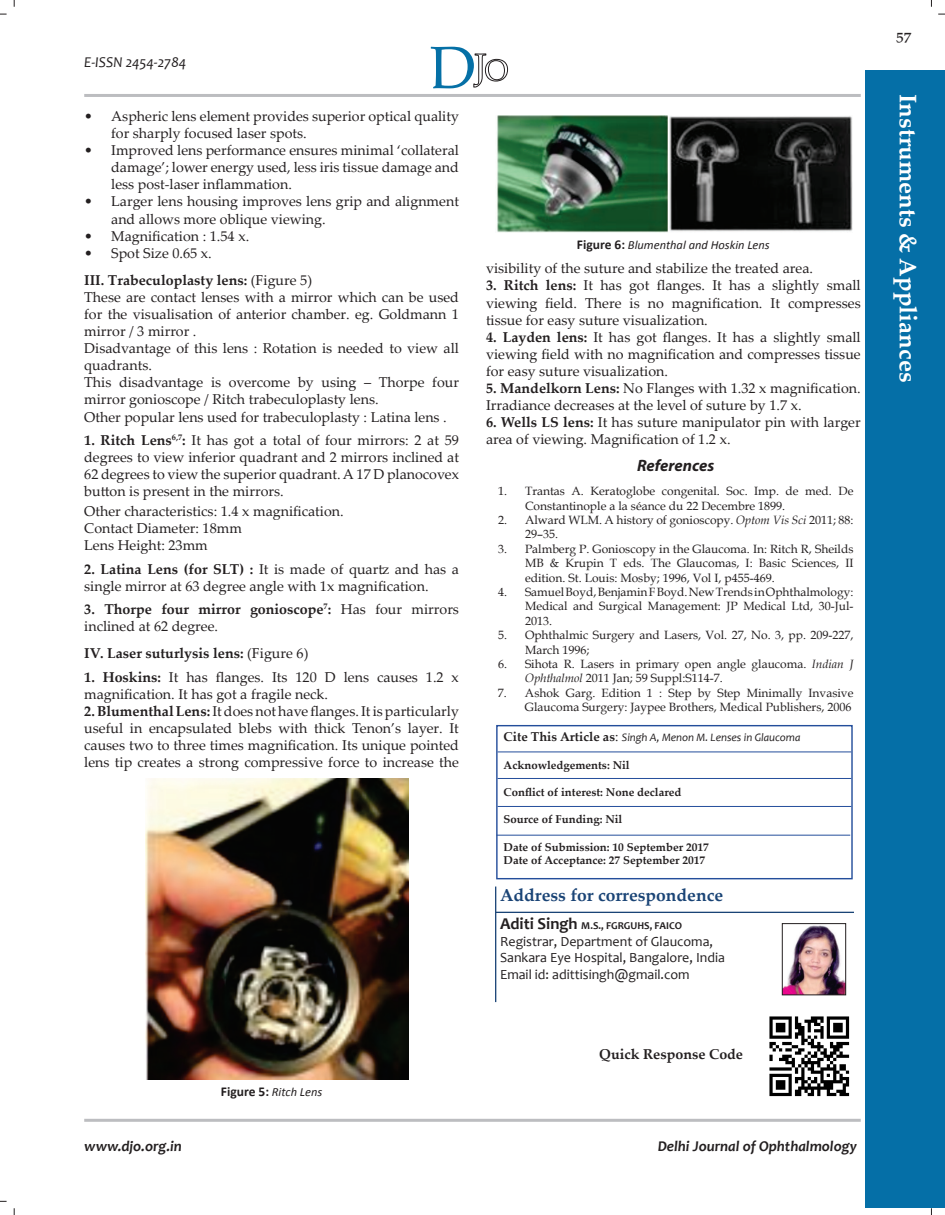
<style>
.page{position:relative;width:945px;height:1215px;background:#fff}
.page>*{position:absolute;margin:0;border:0;box-sizing:border-box;transform-origin:0 0}
.HEAD{font:700 24px "Palatino Linotype";color:#fff}
.t1{font:24px "Palatino Linotype";color:#231f20}
.BODY_TEXT{font:700 17.4px "Palatino Linotype";color:#1a4476}
.Reference{font:italic 700 16.5px "Myriad Pro";color:#231f20}
.t2{font:italic 700 15px "Candara";color:#231f20}
.t3{font:italic 15px "Candara";color:#231f20}
.BODY_TEXT-2{font:14.25px/17.1px "Palatino Linotype";color:#231f20}
.INDENT_1{font:14.25px/17.1px "Palatino Linotype";color:#231f20}
.BODY_TEXT-3{font:700 14.25px "Palatino Linotype";color:#231f20}
.BODY_TEXT-4{font:13.95px "Candara";color:#231f20}
.Figure_Legends{font:italic 12.45px "Calibri";color:#231f20}
.Reference-2{font:12px/14.4px "Book Antiqua";color:#231f20}
.BODY_TEXT-5{font:700 11.4px "Palatino Linotype";color:#231f20}
.BODY_TEXT-6{font:italic 11.4px "Candara";color:#231f20}
.BODY_TEXT-7{font:700 10.5px "Candara";color:#231f20}
.s1{font-weight:400}
.s2{font-weight:700}
.s3{font-weight:700;font-style:normal;font-size:13.5px}
.s4{font-style:italic}
.s5{font-family:"Palatino Linotype";font-weight:700;font-style:normal;font-size:12.75px}
.s6{font-family:"Palatino Linotype";font-style:normal;font-size:13.5px}
.s7{font-size:16.65px}
</style>
<div class="page">
<hr style="left:84px;top:94px;width:777px;height:3px;background:#bcbdc0">
<div style="left:865px;top:71px;width:80px;height:1137px;background:#056fa7"></div>
<hr style="left:84px;top:1119px;width:777px;height:3px;background:#bcbdc0">
<svg style="left:473px;top:54px;width:35px;height:33px"></svg>
<img style="left:145px;top:779px;width:263px;height:301px">
<img style="left:497px;top:116px;width:356px;height:117px">
<hr style="left:496px;top:912px;width:358px;height:1px;background:#1a4476">
<hr style="left:495px;top:887px;width:1px;height:115px;background:#1a4476">
<img style="left:784px;top:925px;width:60px;height:68px">
<div style="left:782px;top:923px;width:64px;height:72px;border:1px solid #231f20"></div>
<img style="left:769px;top:1016px;width:81px;height:81px">
<div style="left:496px;top:725px;width:357px;height:154px;border:1px solid #244e9b"></div>
<hr style="left:498px;top:752px;width:353px;height:1px;background:#244e9b">
<hr style="left:498px;top:778px;width:353px;height:1px;background:#244e9b">
<hr style="left:498px;top:806px;width:353px;height:1px;background:#244e9b">
<hr style="left:497px;top:835px;width:353px;height:1px;background:#244e9b">
<p class="t3" style="left:84px;top:53px;width:104px">E-ISSN 2454-2784</p>
<p class="INDENT_1" style="left:111px;top:107px;width:349px;text-indent:-27px">• Aspheric lens element provides superior optical quality for sharply focused laser spots.</p>
<p class="INDENT_1" style="left:111px;top:141px;width:349px;text-align:justify;text-indent:-27px">• Improved lens performance ensures minimal ‘collateral damage’; lower energy used, less iris tissue damage and less post-laser inflammation.</p>
<p class="INDENT_1" style="left:111px;top:193px;width:349px;text-indent:-27px">• Larger lens housing improves lens grip and alignment and allows more oblique viewing.</p>
<p class="INDENT_1" style="left:84px;top:227px;width:167px">• Magnification : 1.54 x.</p>
<p class="INDENT_1" style="left:84px;top:244px;width:129px">• Spot Size 0.65 x.</p>
<p class="BODY_TEXT-3" style="left:84px;top:270px;width:229px">III. Trabeculoplasty lens: <span class="s1">(Figure 5)</span></p>
<p class="BODY_TEXT-2" style="left:84px;top:288px;width:376px;text-align:justify">These are contact lenses with a mirror which can be used for the visualisation of anterior chamber. eg. Goldmann 1 mirror / 3 mirror .</p>
<p class="BODY_TEXT-2" style="left:84px;top:339px;width:376px">Disadvantage of this lens : Rotation is needed to view all quadrants.</p>
<p class="BODY_TEXT-2" style="left:84px;top:373px;width:376px">This disadvantage is overcome by using – Thorpe four mirror gonioscope / Ritch trabeculoplasty lens.</p>
<p class="BODY_TEXT-2" style="left:84px;top:408px;width:364px">Other popular lens used for trabeculoplasty : Latina lens .</p>
<p class="BODY_TEXT-2" style="left:84px;top:431px;width:376px;text-align:justify"><span class="s2">1. Ritch Lens</span><sup>6,7</sup><span class="s2">:</span> It has got a total of four mirrors: 2 at 59 degrees to view inferior quadrant and 2 mirrors inclined at 62 degrees to view the superior quadrant. A 17 D planocovex button is present in the mirrors.</p>
<p class="BODY_TEXT-2" style="left:84px;top:502px;width:261px">Other characteristics: 1.4 x magnification.</p>
<p class="BODY_TEXT-2" style="left:84px;top:519px;width:159px">Contact Diameter: 18mm</p>
<p class="BODY_TEXT-2" style="left:84px;top:536px;width:125px">Lens Height: 23mm</p>
<p class="BODY_TEXT-2" style="left:84px;top:560px;width:376px"><span class="s2">2. Latina Lens (for SLT) :</span> It is made of quartz and has a single mirror at 63 degree angle with 1x magnification.</p>
<p class="BODY_TEXT-2" style="left:84px;top:600px;width:376px"><span class="s2">3. Thorpe four mirror gonioscope</span><sup>7</sup><span class="s2">:</span> Has four mirrors inclined at 62 degree.</p>
<p class="BODY_TEXT-3" style="left:84px;top:643px;width:226px">IV. Laser suturlysis lens: <span class="s1">(Figure 6)</span></p>
<p class="BODY_TEXT-2" style="left:84px;top:668px;width:376px"><span class="s2">1. Hoskins:</span> It has flanges. Its 120 D lens causes 1.2 x magnification. It has got a fragile neck.</p>
<p class="BODY_TEXT-2" style="left:84px;top:702px;width:376px;text-align:justify"><span class="s2">2. Blumenthal Lens:</span> It does not have flanges. It is particularly useful in encapsulated blebs with thick Tenon’s layer. It causes two to three times magnification. Its unique pointed lens tip creates a strong compressive force to increase the</p>
<p class="t2" style="left:84px;top:1137px;width:99px">www.djo.org.in</p>
<p class="Figure_Legends" style="left:221px;top:1083px;width:103px"><span class="s3">Figure 5:</span> Ritch Lens</p>
<p class="Figure_Legends" style="left:577px;top:237px;width:194px"><span class="s3">Figure 6:</span> Blumenthal and Hoskin Lens</p>
<p class="BODY_TEXT-2" style="left:486px;top:259px;width:329px">visibility of the suture and stabilize the treated area.</p>
<p class="BODY_TEXT-2" style="left:486px;top:276px;width:376px;text-align:justify"><span class="s2">3. Ritch lens:</span> It has got flanges. It has a slightly small viewing field. There is no magnification. It compresses tissue for easy suture visualization.</p>
<p class="BODY_TEXT-2" style="left:486px;top:328px;width:376px;text-align:justify"><span class="s2">4. Layden lens:</span> It has got flanges. It has a slightly small viewing field with no magnification and compresses tissue for easy suture visualization.</p>
<p class="BODY_TEXT-2" style="left:486px;top:379px;width:376px"><span class="s2">5. Mandelkorn Lens:</span> No Flanges with 1.32 x magnification.<br>Irradiance decreases at the level of suture by 1.7 x.</p>
<p class="BODY_TEXT-2" style="left:486px;top:413px;width:376px"><span class="s2">6. Wells LS lens:</span> It has suture manipulator pin with larger area of viewing. Magnification of 1.2 x.</p>
<p class="Reference" style="left:637px;top:455px;width:79px">References</p>
<p class="Reference-2" style="left:525px;top:484px;width:330px;text-indent:-27px">1. Trantas A. Keratoglobe congenital. Soc. Imp. de med. De<br>Constantinople a la séance du 22 Decembre 1899.</p>
<p class="Reference-2" style="left:525px;top:512px;width:330px;text-indent:-27px">2. Alward WLM. A history of gonioscopy. <span class="s4">Optom Vis Sci</span> 2011; 88:<br>29–35.</p>
<p class="Reference-2" style="left:525px;top:541px;width:330px;text-align:justify;text-indent:-27px">3. Palmberg P. Gonioscopy in the Glaucoma. In: Ritch R, Sheilds MB &amp; Krupin T eds. The Glaucomas, I: Basic Sciences, II edition. St. Louis: Mosby; 1996, Vol I, p455-469.</p>
<p class="Reference-2" style="left:525px;top:584px;width:330px;text-align:justify;text-indent:-27px">4. Samuel Boyd, Benjamin F Boyd. New Trends in Ophthalmology:<br>Medical and Surgical Management: JP Medical Ltd, 30-Jul-2013.</p>
<p class="Reference-2" style="left:525px;top:628px;width:330px;text-indent:-27px">5. Ophthalmic Surgery and Lasers, Vol. 27, No. 3, pp. 209-227,<br>March 1996;</p>
<p class="Reference-2" style="left:525px;top:656px;width:330px;text-indent:-27px">6. Sihota R. Lasers in primary open angle glaucoma. <span class="s4">Indian J<br>Ophthalmol</span> 2011 Jan; 59 Suppl:S114-7.</p>
<p class="Reference-2" style="left:498px;top:685px;width:357px;text-align:right">7. Ashok Garg. Edition 1 : Step by Step Minimally Invasive<br>Glaucoma Surgery: Jaypee Brothers, Medical Publishers, 2006</p>
<p class="BODY_TEXT-6" style="left:504px;top:731px;width:298px"><span class="s5">Cite This Article as</span><span class="s6">:</span> Singh A, Menon M. Lenses in Glaucoma</p>
<p class="BODY_TEXT-5" style="left:504px;top:757px;width:128px">Acknowledgements: Nil</p>
<p class="BODY_TEXT-5" style="left:504px;top:784px;width:179px">Conflict of interest: None declared</p>
<p class="BODY_TEXT-5" style="left:504px;top:811px;width:120px">Source of Funding: Nil</p>
<p class="BODY_TEXT-5" style="left:504px;top:839px;width:207px">Date of Submission: 10 September 2017</p>
<p class="BODY_TEXT-5" style="left:504px;top:852px;width:203px">Date of Acceptance: 27 September 2017</p>
<p class="BODY_TEXT" style="left:500px;top:883px;width:225px">Address for correspondence</p>
<p class="BODY_TEXT-7" style="left:500px;top:919px;width:184px"><span class="s7">Aditi Singh</span> M.S., FGRGUHS, FAICO</p>
<p class="BODY_TEXT-4" style="left:500px;top:932px;width:215px">Registrar, Department of Glaucoma,</p>
<p class="BODY_TEXT-4" style="left:500px;top:949px;width:226px">Sankara Eye Hospital, Bangalore, India</p>
<p class="BODY_TEXT-4" style="left:500px;top:966px;width:191px">Email id: adittisingh@gmail.com</p>
<p class="BODY_TEXT-3" style="left:599px;top:1044px;width:145px">Quick Response Code</p>
<p class="t2" style="left:658px;top:1137px;width:201px">Delhi Journal of Ophthalmology</p>
<h1 class="t1" style="left:896px;top:15px;width:17px">57</h1>
<p class="HEAD" style="left:925px;top:94px;width:290px;rotate:90deg">Instruments &amp; Appliances</p>
</div>
